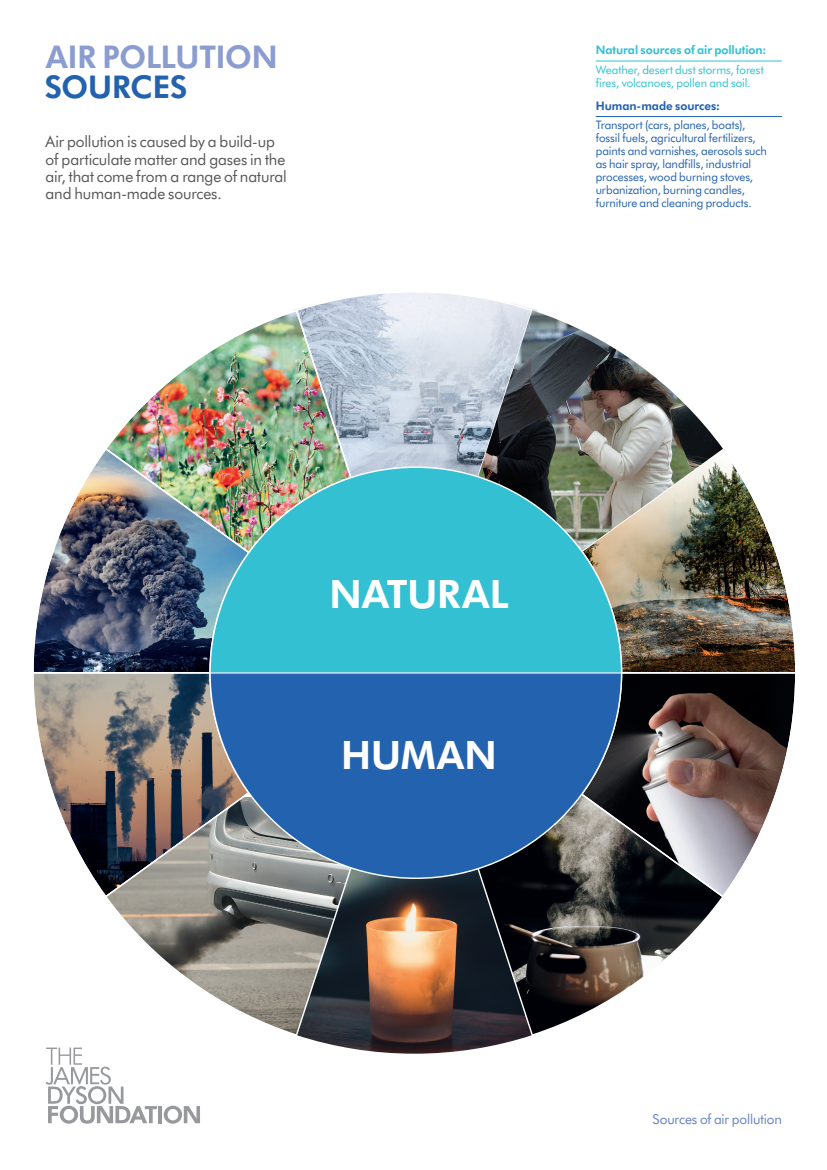
<style>
.page{position:relative;width:827px;height:1170px;background:#fff}
.page>*{position:absolute;margin:0;border:0;box-sizing:border-box;transform-origin:0 0}
.t1{font:800 39.2px "Dyson Futura";color:#fff}
.t2{font:800 31.4px "Dyson Futura";letter-spacing:-.005em;color:#8b9dd0}
.t3{font:800 31.4px "Dyson Futura";letter-spacing:-.005em;color:#2362af}
.t4{font:15.7px/17.2px "Dyson Futura";letter-spacing:-.005em;color:#57585a}
.t5{font:13.7px "Dyson Futura";letter-spacing:-.01em;color:#6782c1}
.t6{font:11.8px/12.9px "Dyson Futura";letter-spacing:-.005em;color:#2362af}
.t7{font:11.8px/12.9px "Dyson Futura";color:#32c0d2}
.t8{font:800 11.8px "Dyson Futura";color:#32c0d2}
.t9{font:800 11.8px "Dyson Futura";color:#2362af}
</style>
<div class="page">
<img style="left:297px;top:1035px;width:235px;height:18px">
<svg style="left:416px;top:897px;width:306px;height:138px"></svg>
<svg style="left:416px;top:673px;width:379px;height:224px;background:#686061"></svg>
<svg style="left:34px;top:673px;width:71px;height:221px"></svg>
<img style="left:105px;top:674px;width:311px;height:361px">
<svg style="left:298px;top:292px;width:235px;height:155px"></svg>
<img style="left:105px;top:309px;width:311px;height:365px">
<img style="left:33px;top:447px;width:379px;height:226px">
<img style="left:412px;top:447px;width:383px;height:225px">
<img style="left:426px;top:310px;width:297px;height:327px">
<img style="left:209px;top:466px;width:413px;height:206px">
<svg style="left:209px;top:674px;width:413px;height:204px;background:#3667a2"></svg>
<svg style="left:209px;top:672px;width:414px;height:2px"></svg>
<hr style="left:595px;top:61px;width:187px;height:1px;background:#32c0d2">
<hr style="left:595px;top:116px;width:187px;height:1px;background:#2362af">
<hr style="left:158px;top:1105px;width:4px;height:17px;background:#97999c">
<svg style="left:164px;top:1105px;width:36px;height:18px"></svg>
<svg style="left:46px;top:1047px;width:111px;height:76px"></svg>
<h2 class="t2" style="left:46px;top:34px;width:233px">AIR POLLUTION</h2>
<h2 class="t3" style="left:45px;top:64px;width:144px">SOURCES</h2>
<h3 class="t4" style="left:46px;top:132px;width:243px">Air pollution is caused by a build-up of particulate matter and gases in the air, that come from a range of natural and human-made sources.</h3>
<p class="t8" style="left:595px;top:41px;width:172px">Natural sources of air pollution:</p>
<p class="t7" style="left:595px;top:63px;width:169px">Weather, desert dust storms, forest fires, volcanoes, pollen and soil.</p>
<p class="t9" style="left:595px;top:97px;width:126px">Human-made sources:</p>
<p class="t6" style="left:595px;top:118px;width:173px">Transport (cars, planes, boats), fossil fuels, agricultural fertilizers, paints and varnishes, aerosols such as hair spray, landfills, industrial processes, wood burning stoves, urbanization, burning candles, furniture and cleaning products.</p>
<h1 class="t1" style="left:329px;top:566px;width:181px">NATURAL</h1>
<h1 class="t1" style="left:341px;top:727px;width:157px">HUMAN</h1>
<p class="t5" style="left:652px;top:1109px;width:131px">Sources of air pollution</p>
</div>
